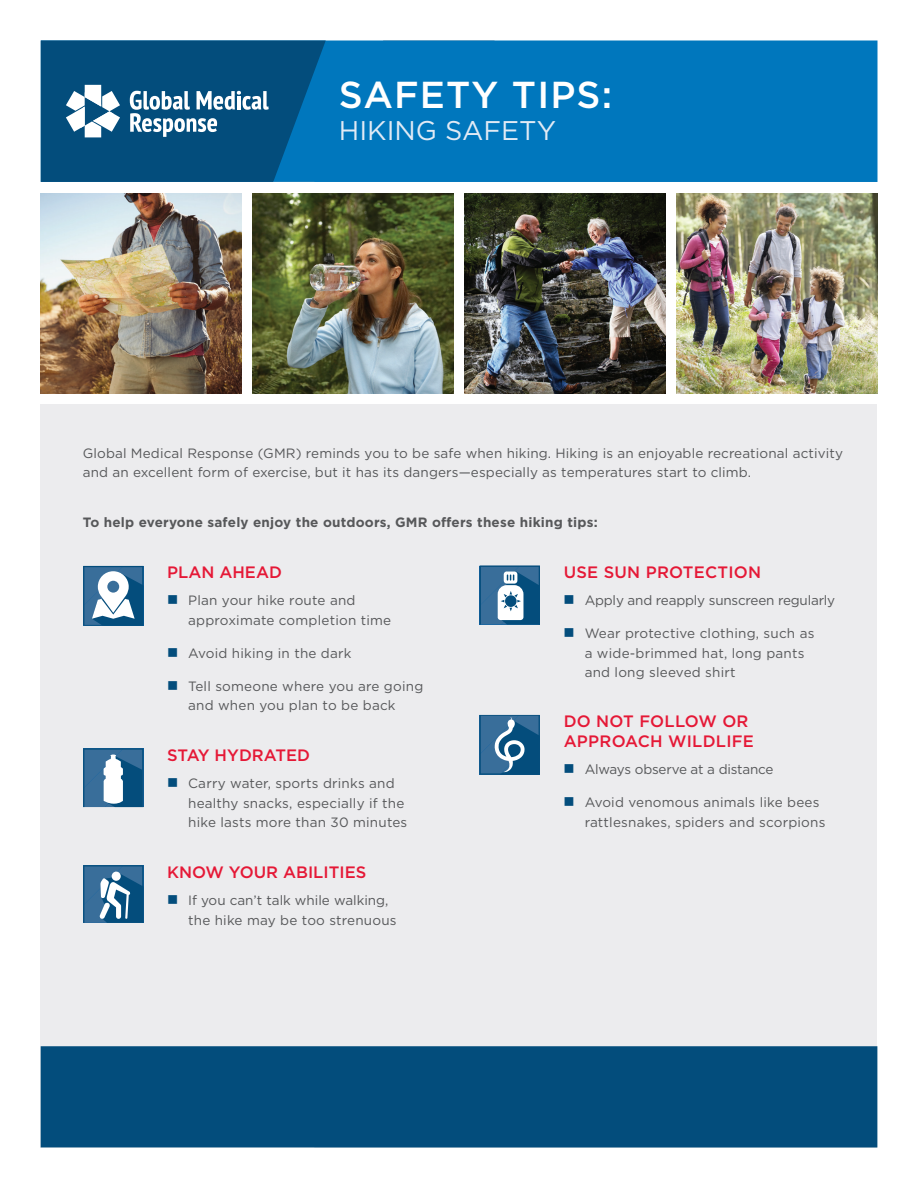
<style>
.page{position:relative;width:918px;height:1188px;background:#fff}
.page>*{position:absolute;margin:0;border:0;box-sizing:border-box;transform-origin:0 0}
.t1{font:500 37.5px "Gotham";letter-spacing:.03em;color:#fff}
.t2{font:27px "Gotham";color:#e1eaf5}
.t3{font:500 16.5px/19.8px "Gotham";color:#e51836}
.t4{font:13.5px/19.5px "Gotham";letter-spacing:.01em;color:#57585a}
.t5{font:700 13.5px "Gotham";letter-spacing:.015em;color:#57585a}
.t6{font:13.5px "Gotham";letter-spacing:-.015em;color:#57585a}
</style>
<div class="page">
<div style="left:495px;top:40px;width:383px;height:142px;background:#0077bd"></div>
<div style="left:40px;top:404px;width:838px;height:744px;background:#ececee"></div>
<div style="left:41px;top:1046px;width:836px;height:102px;background:#034d7c"></div>
<svg style="left:41px;top:40px;width:454px;height:142px;background:#02629d"></svg>
<svg style="left:66px;top:85px;width:54px;height:52px"></svg>
<svg style="left:130px;top:91px;width:139px;height:46px"></svg>
<img style="left:40px;top:193px;width:201px;height:200px">
<img style="left:465px;top:193px;width:200px;height:200px">
<img style="left:253px;top:193px;width:200px;height:200px">
<img style="left:677px;top:193px;width:201px;height:200px">
<svg style="left:83px;top:748px;width:60px;height:59px;background:#5584a7"></svg>
<svg style="left:83px;top:865px;width:61px;height:58px;background:#45799f"></svg>
<svg style="left:480px;top:715px;width:60px;height:60px;background:#3b7299"></svg>
<svg style="left:83px;top:566px;width:60px;height:60px;background:#6a94b2"></svg>
<svg style="left:480px;top:566px;width:60px;height:59px;background:#5585a7"></svg>
<h1 class="t1" style="left:339px;top:70px;width:275px">SAFETY TIPS:</h1>
<h2 class="t2" style="left:339px;top:114px;width:219px">HIKING SAFETY</h2>
<p class="t4" style="left:83px;top:443px;width:762px">Global Medical Response (GMR) reminds you to be safe when hiking. Hiking is an enjoyable recreational activity and an excellent form of exercise, but it has its dangers—especially as temperatures start to climb.</p>
<p class="t5" style="left:83px;top:513px;width:516px">To help everyone safely enjoy the outdoors, GMR offers these hiking tips:</p>
<p class="t3" style="left:167px;top:562px;width:116px">PLAN AHEAD</p>
<p class="t4" style="left:188px;top:590px;width:205px">Plan your hike route and approximate completion time</p>
<p class="t4" style="left:188px;top:643px;width:165px">Avoid hiking in the dark</p>
<p class="t4" style="left:188px;top:676px;width:237px">Tell someone where you are going and when you plan to be back</p>
<p class="t3" style="left:167px;top:745px;width:144px">STAY HYDRATED</p>
<p class="t4" style="left:188px;top:773px;width:221px">Carry water, sports drinks and healthy snacks, especially if the hike lasts more than 30 minutes</p>
<p class="t3" style="left:167px;top:862px;width:201px">KNOW YOUR ABILITIES</p>
<p class="t4" style="left:188px;top:890px;width:210px">If you can’t talk while walking, the hike may be too strenuous</p>
<p class="t3" style="left:564px;top:562px;width:199px">USE SUN PROTECTION</p>
<p class="t6" style="left:585px;top:592px;width:252px">Apply and reapply sunscreen regularly</p>
<p class="t4" style="left:585px;top:623px;width:231px">Wear protective clothing, such as a wide-brimmed hat, long pants and long sleeved shirt</p>
<p class="t3" style="left:564px;top:711px;width:192px">DO NOT FOLLOW OR<br>APPROACH WILDLIFE</p>
<p class="t6" style="left:585px;top:761px;width:190px">Always observe at a distance</p>
<p class="t4" style="left:585px;top:792px;width:242px">Avoid venomous animals like bees rattlesnakes, spiders and scorpions</p>
</div>
